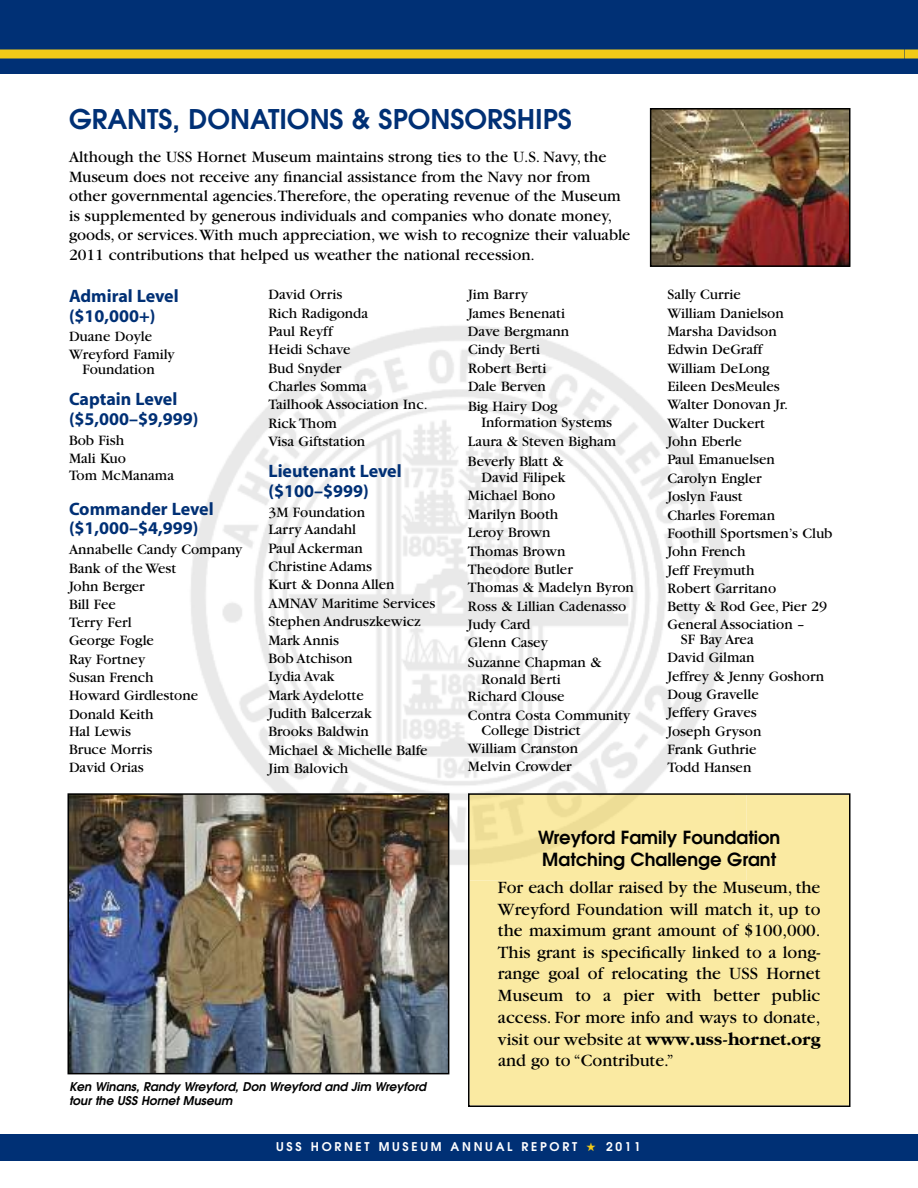
<style>
.page{position:relative;width:918px;height:1188px;background:#fff}
.page>*{position:absolute;margin:0;border:0;box-sizing:border-box;transform-origin:0 0}
.t1{font:600 27px "Avant Garde";color:#003075}
.t2{font:18px/21.6px "Garamond";color:#000;text-align:justify}
.t3{font:700 18px/19.5px "Myriad";color:#003075}
.t4{font:600 18px/21.6px "Avant Garde";color:#000}
.t5{font:16.5px/19.5px "Garamond";color:#000}
.t6{font:15px/18.3px "Garamond";color:#000}
.t7{font:italic 600 12px/14.4px "Avant Garde";color:#000}
.t8{font:600 12px "Avant Garde";letter-spacing:.225em;color:#fff}
.s1{font-weight:700}
.s2{color:#f2ca17}
</style>
<div class="page">
<div style="left:0;top:0;width:918px;height:74px;background:#003075"></div>
<div style="left:0;top:1134px;width:918px;height:27px;background:#003075"></div>
<div style="left:0;top:50px;width:918px;height:8px;background:#f2ca17"></div>
<img style="left:191px;top:326px;width:538px;height:544px">
<img style="left:653px;top:111px;width:194px;height:153px">
<div style="left:650px;top:108px;width:200px;height:159px;border:2px solid #000"></div>
<img style="left:71px;top:796px;width:375px;height:275px">
<div style="left:68px;top:793px;width:381px;height:281px;border:2px solid #000"></div>
<div style="left:471px;top:796px;width:376px;height:308px;background:#faeaa2"></div>
<svg style="left:471px;top:796px;width:276px;height:84px;background:#f7e7a0"></svg>
<div style="left:468px;top:793px;width:382px;height:314px;border:2px solid #000"></div>
<h1 class="t1" style="left:69px;top:109px;width:504px">GRANTS, DONATIONS &amp; SPONSORSHIPS</h1>
<p class="t5" style="left:69px;top:149px;width:563px">Although the USS Hornet Museum maintains strong ties to the U.S. Navy, the Museum does not receive any financial assistance from the Navy nor from other governmental agencies.Therefore, the operating revenue of the Museum is supplemented by generous individuals and companies who donate money, goods, or services.With much appreciation, we wish to recognize their valuable 2011 contributions that helped us weather the national recession.</p>
<p class="t3" style="left:69px;top:288px;width:111px">Admiral Level ($10,000+)</p>
<p class="t6" style="left:69px;top:329px;width:107px;line-height:17.7px">Duane Doyle<br>Wreyford Family</p>
<p class="t6" style="left:82px;top:362px;width:74px">Foundation</p>
<p class="t3" style="left:69px;top:391px;width:131px">Captain Level ($5,000–$9,999)</p>
<p class="t6" style="left:69px;top:433px;width:107px;line-height:17.7px">Bob Fish<br>Mali Kuo<br>Tom McManama</p>
<p class="t3" style="left:69px;top:501px;width:146px">Commander Level ($1,000–$4,999)</p>
<p class="t6" style="left:69px;top:542px;width:175px">Annabelle Candy Company<br>Bank of the West<br>John Berger<br>Bill Fee<br>Terry Ferl<br>George Fogle<br>Ray Fortney<br>Susan French<br>Howard Girdlestone<br>Donald Keith<br>Hal Lewis<br>Bruce Morris<br>David Orias</p>
<p class="t6" style="left:268px;top:287px;width:161px">David Orris<br>Rich Radigonda<br>Paul Reyff<br>Heidi Schave<br>Bud Snyder<br>Charles Somma<br>Tailhook Association Inc.<br>Rick Thom<br>Visa Giftstation</p>
<p class="t3" style="left:268px;top:463px;width:135px">Lieutenant Level ($100–$999)</p>
<p class="t6" style="left:268px;top:504px;width:168px">3M Foundation<br>Larry Aandahl<br>Paul Ackerman<br>Christine Adams<br>Kurt &amp; Donna Allen<br>AMNAV Maritime Services<br>Stephen Andruszkewicz<br>Mark Annis<br>Bob Atchison<br>Lydia Avak<br>Mark Aydelotte<br>Judith Balcerzak<br>Brooks Baldwin<br>Michael &amp; Michelle Balfe<br>Jim Balovich</p>
<p class="t6" style="left:468px;top:287px;width:103px">Jim Barry<br>James Benenati<br>Dave Bergmann<br>Cindy Berti<br>Robert Berti<br>Dale Berven</p>
<p class="t6" style="left:482px;top:399px;width:132px;line-height:16.5px;text-indent:-14px">Big Hairy Dog<br>Information Systems</p>
<p class="t6" style="left:468px;top:433px;width:150px;line-height:19.8px">Laura &amp; Steven Bigham<br>Beverly Blatt &amp;</p>
<p class="t6" style="left:468px;top:470px;width:168px;text-indent:14px">David Filipek<br>Michael Bono<br>Marilyn Booth<br>Leroy Brown<br>Thomas Brown<br>Theodore Butler<br>Thomas &amp; Madelyn Byron<br>Ross &amp; Lillian Cadenasso<br>Judy Card<br>Glenn Casey</p>
<p class="t6" style="left:468px;top:655px;width:135px">Suzanne Chapman &amp;</p>
<p class="t6" style="left:481px;top:671px;width:81px">Ronald Berti</p>
<p class="t6" style="left:468px;top:689px;width:98px">Richard Clouse</p>
<p class="t6" style="left:468px;top:707px;width:164px">Contra Costa Community</p>
<p class="t6" style="left:468px;top:722px;width:114px;text-indent:14px">College District<br>William Cranston<br>Melvin Crowder</p>
<p class="t6" style="left:667px;top:287px;width:167px">Sally Currie<br>William Danielson<br>Marsha Davidson<br>Edwin DeGraff<br>William DeLong<br>Eileen DesMeules<br>Walter Donovan Jr.<br>Walter Duckert<br>John Eberle<br>Paul Emanuelsen<br>Carolyn Engler<br>Joslyn Faust<br>Charles Foreman<br>Foothill Sportsmen’s Club<br>John French<br>Jeff Freymuth<br>Robert Garritano<br>Betty &amp; Rod Gee, Pier 29<br>General Association –</p>
<p class="t6" style="left:667px;top:631px;width:158px;text-indent:14px">SF Bay Area<br>David Gilman<br>Jeffrey &amp; Jenny Goshorn<br>Doug Gravelle<br>Jeffery Graves<br>Joseph Gryson<br>Frank Guthrie<br>Todd Hansen</p>
<p class="t7" style="left:69px;top:1080px;width:359px">Ken Winans, Randy Wreyford, Don Wreyford and Jim Wreyford tour the USS Hornet Museum</p>
<p class="t4" style="left:538px;top:828px;width:244px">Wreyford Family Foundation<br>Matching Challenge Grant</p>
<p class="t2" style="left:498px;top:878px;width:324px">For each dollar raised by the Museum, the Wreyford Foundation will match it, up to the maximum grant amount of $100,000.<br>This grant is specifically linked to a long&shy;range goal of relocating the USS Hornet Museum to a pier with better public access. For more info and ways to donate, visit our website at <span class="s1">www.uss-hornet.org </span>and go to “Contribute.”</p>
<p class="t8" style="left:276px;top:1142px;width:366px">USS HORNET MUSEUM ANNUAL REPORT <span class="s2">★</span> 2011</p>
</div>
